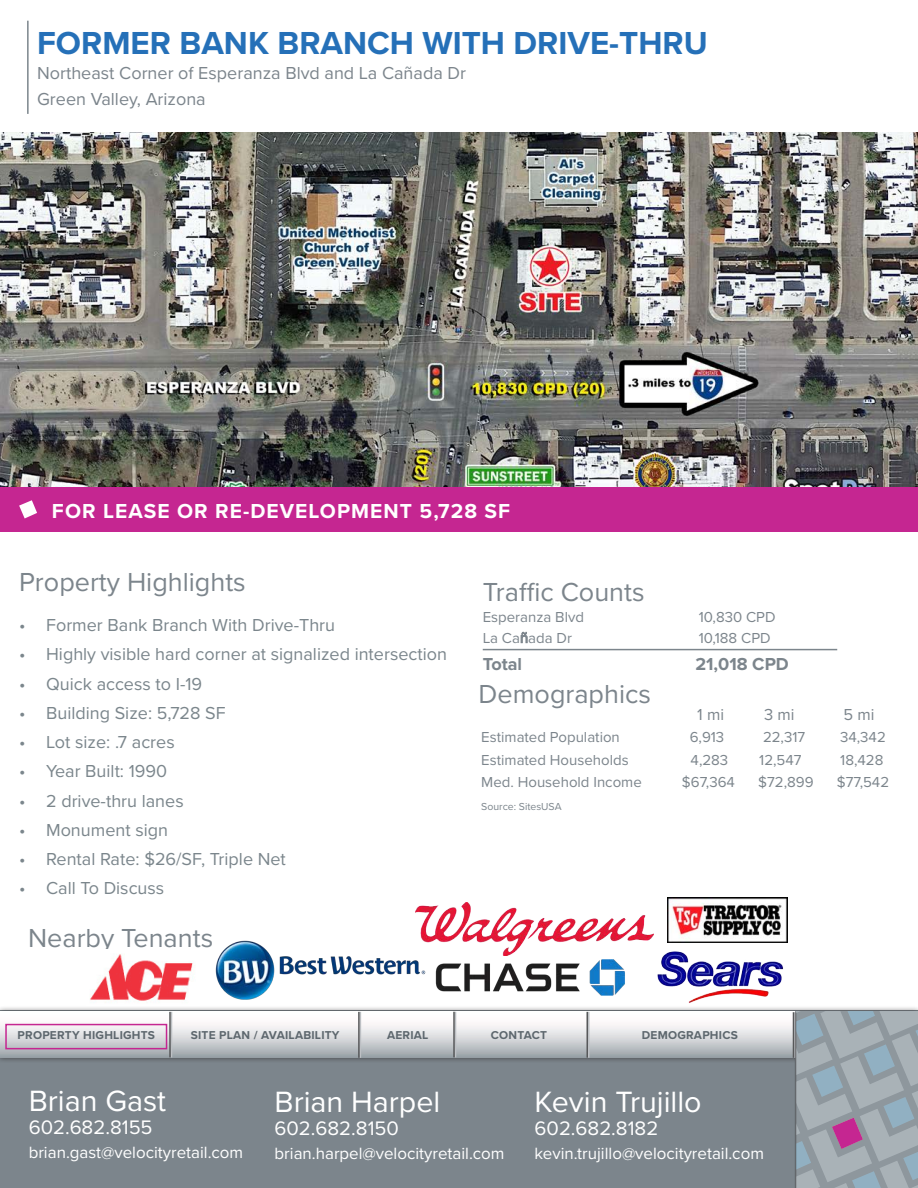
<style>
.page{position:relative;width:918px;height:1188px;background:#fff}
.page>*{position:absolute;margin:0;border:0;box-sizing:border-box;transform-origin:0 0}
.t1{font:700 33px "Proxima Nova";color:#2570b8}
.t2{font:30.45px "Proxima Nova";color:#fff}
.t3{font:27px "Proxima Nova";color:#7c858c}
.t4{font:700 21px "Proxima Nova";letter-spacing:.05em;color:#fff}
.t5{font:20.25px "Proxima Nova";color:#fff}
.t6{font:18px "Proxima Nova";color:#7b868c}
.t7{font:18px "Proxima Nova";color:#7c858c}
.t8{font:700 18px "Proxima Nova";color:#7c858c}
.t9{font:16.95px "Proxima Nova";color:#fff}
.t10{font:16.5px "Proxima Nova";color:#7c858c}
.t11{font:15px "Proxima Nova";color:#7c858c}
.t12{font:700 11.85px "Proxima Nova";letter-spacing:.02em;color:#5d676e}
.t13{font:10.5px "Proxima Nova";color:#7c858c}
</style>
<div class="page">
<div style="left:0;top:1010px;width:918px;height:178px;background:#7c858c"></div>
<div style="left:0;top:1006px;width:918px;height:57px;background:#231f20;opacity:.75"></div>
<div style="left:0;top:1012px;width:918px;height:46px;background:linear-gradient(to bottom,#fff,#a4acb0)"></div>
<svg style="left:796px;top:1011px;width:122px;height:177px;background:#9ca4ae"></svg>
<hr style="left:794px;top:1012px;width:2px;height:46px;background:#bdc0c4">
<hr style="left:171px;top:1012px;width:1px;height:45px;background:#bdc0c4">
<hr style="left:169px;top:1012px;width:2px;height:45px;background:#57585a">
<hr style="left:793px;top:1012px;width:1px;height:46px;background:#57585a">
<hr style="left:360px;top:1012px;width:1px;height:46px;background:#bdc0c4">
<hr style="left:358px;top:1012px;width:2px;height:46px;background:#57585a">
<hr style="left:455px;top:1012px;width:1px;height:45px;background:#bdc0c4">
<hr style="left:453px;top:1012px;width:2px;height:45px;background:#57585a">
<hr style="left:588px;top:1012px;width:2px;height:46px;background:#bdc0c4">
<hr style="left:586px;top:1012px;width:2px;height:46px;background:#57585a">
<div style="left:0;top:486px;width:918px;height:46px;background:#c52691"></div>
<hr style="left:27px;top:21px;width:2px;height:93px;background:#7c858c">
<div style="left:5px;top:1024px;width:162px;height:25px;border:2px solid #c52691"></div>
<svg style="left:19px;top:500px;width:18px;height:18px"></svg>
<hr style="left:795px;top:1012px;width:1px;height:176px;background:#231f20">
<hr style="left:483px;top:649px;width:354px;height:1px;background:#7c858c">
<img style="left:0;top:132px;width:918px;height:354px">
<img style="left:416px;top:903px;width:237px;height:53px">
<img style="left:667px;top:898px;width:120px;height:44px">
<img style="left:90px;top:954px;width:103px;height:47px">
<img style="left:435px;top:960px;width:190px;height:35px">
<img style="left:657px;top:951px;width:126px;height:52px">
<img style="left:215px;top:937px;width:217px;height:63px">
<p class="t1" style="left:37px;top:18px;width:672px">FORMER BANK BRANCH WITH DRIVE-THRU</p>
<p class="t7" style="left:37px;top:60px;width:430px">Northeast Corner of Esperanza Blvd and La Cañada Dr</p>
<p class="t7" style="left:37px;top:85px;width:170px">Green Valley, Arizona</p>
<p class="t4" style="left:52px;top:496px;width:460px">FOR LEASE OR RE-DEVELOPMENT 5,728 SF</p>
<p class="t3" style="left:19px;top:562px;width:228px">Property Highlights</p>
<p class="t6" style="left:19px;top:612px;width:317px">• Former Bank Branch With Drive-Thru</p>
<p class="t6" style="left:19px;top:641px;width:429px">• Highly visible hard corner at signalized intersection</p>
<p class="t6" style="left:19px;top:670px;width:185px">• Quick access to I-19</p>
<p class="t6" style="left:19px;top:699px;width:208px">• Building Size: 5,728 SF</p>
<p class="t6" style="left:19px;top:729px;width:157px">• Lot size: .7 acres</p>
<p class="t6" style="left:19px;top:758px;width:149px">• Year Built: 1990</p>
<p class="t6" style="left:19px;top:787px;width:166px">• 2 drive-thru lanes</p>
<p class="t6" style="left:19px;top:816px;width:150px">• Monument sign</p>
<p class="t6" style="left:19px;top:846px;width:268px">• Rental Rate: $26/SF, Triple Net</p>
<p class="t6" style="left:19px;top:875px;width:147px">• Call To Discuss</p>
<p class="t3" style="left:28px;top:918px;width:187px">Nearby Tenants</p>
<p class="t3" style="left:483px;top:572px;width:163px">Traffic Counts</p>
<p class="t11" style="left:483px;top:606px;width:103px">Esperanza Blvd</p>
<p class="t11" style="left:699px;top:606px;width:78px">10,830 CPD</p>
<p class="t11" style="left:483px;top:627px;width:91px">La Cañada Dr</p>
<p class="t11" style="left:699px;top:627px;width:73px">10,188 CPD</p>
<p class="t8" style="left:483px;top:650px;width:41px">Total</p>
<p class="t8" style="left:695px;top:650px;width:95px">21,018 CPD</p>
<p class="t3" style="left:479px;top:674px;width:174px">Demographics</p>
<p class="t10" style="left:697px;top:702px;width:28px">1 mi</p>
<p class="t10" style="left:764px;top:702px;width:32px">3 mi</p>
<p class="t10" style="left:844px;top:702px;width:33px">5 mi</p>
<p class="t11" style="left:481px;top:726px;width:140px">Estimated Population</p>
<p class="t11" style="left:690px;top:726px;width:36px">6,913</p>
<p class="t11" style="left:763px;top:726px;width:44px">22,317</p>
<p class="t11" style="left:840px;top:726px;width:47px">34,342</p>
<p class="t11" style="left:481px;top:749px;width:149px">Estimated Households</p>
<p class="t11" style="left:691px;top:749px;width:39px">4,283</p>
<p class="t11" style="left:759px;top:749px;width:44px">12,547</p>
<p class="t11" style="left:840px;top:749px;width:45px">18,428</p>
<p class="t11" style="left:481px;top:771px;width:162px">Med. Household Income</p>
<p class="t11" style="left:682px;top:771px;width:55px">$67,364</p>
<p class="t11" style="left:758px;top:771px;width:57px">$72,899</p>
<p class="t11" style="left:837px;top:771px;width:54px">$77,542</p>
<p class="t13" style="left:481px;top:799px;width:82px">Source: SitesUSA</p>
<p class="t12" style="left:18px;top:1027px;width:139px">PROPERTY HIGHLIGHTS</p>
<p class="t12" style="left:191px;top:1027px;width:150px">SITE PLAN / AVAILABILITY</p>
<p class="t12" style="left:387px;top:1026px;width:43px">AERIAL</p>
<p class="t12" style="left:491px;top:1026px;width:58px">CONTACT</p>
<p class="t12" style="left:642px;top:1026px;width:98px">DEMOGRAPHICS</p>
<h2 class="t2" style="left:29px;top:1078px;width:139px">Brian Gast</h2>
<p class="t5" style="left:29px;top:1113px;width:125px">602.682.8155</p>
<p class="t9" style="left:29px;top:1140px;width:216px">brian.gast@velocityretail.com</p>
<h2 class="t2" style="left:275px;top:1079px;width:167px">Brian Harpel</h2>
<p class="t5" style="left:275px;top:1113px;width:126px">602.682.8150</p>
<p class="t9" style="left:275px;top:1141px;width:232px">brian.harpel@velocityretail.com</p>
<h2 class="t2" style="left:535px;top:1079px;width:169px">Kevin Trujillo</h2>
<p class="t5" style="left:535px;top:1113px;width:125px">602.682.8182</p>
<p class="t9" style="left:535px;top:1141px;width:231px">kevin.trujillo@velocityretail.com</p>
</div>
